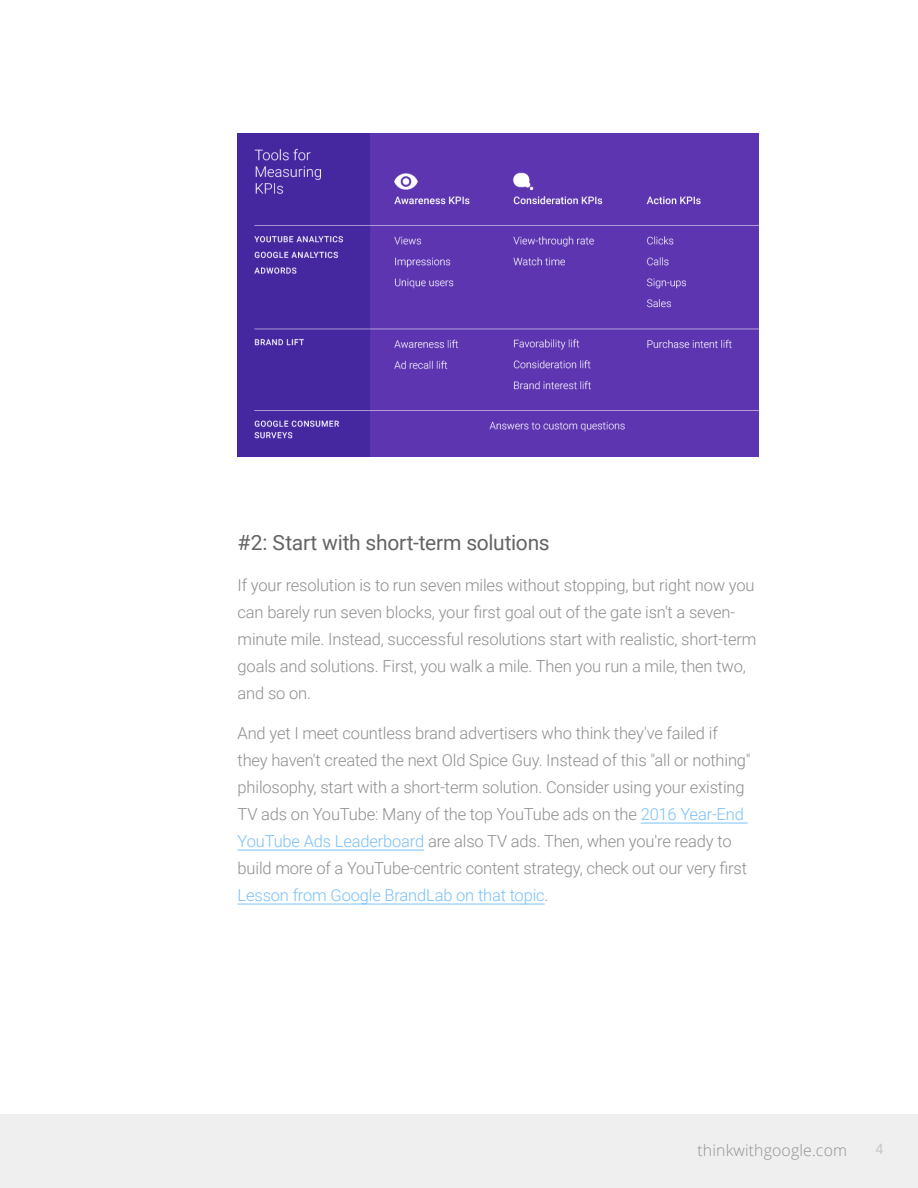
<style>
.page{position:relative;width:918px;height:1188px;background:#fff}
.page>*{position:absolute;margin:0;border:0;box-sizing:border-box;transform-origin:0 0}
.t1{font:21px "Roboto";letter-spacing:-.015em;color:#646464}
.t2{font:300 16.5px/27px "Roboto";letter-spacing:-.01em;color:#8e8e8e}
.t3{font:300 15.75px "Open Sans";letter-spacing:.01em;color:#666766}
.t4{font:14.25px "Roboto";color:#c9c9c9}
.s1{color:#7ac0f8}
</style>
<div class="page">
<div style="left:0;top:1114px;width:918px;height:74px;background:#f0eff0"></div>
<hr style="left:641px;top:823px;width:107px;height:1px;background:#7ac0f8">
<hr style="left:238px;top:850px;width:186px;height:1px;background:#7ac0f8">
<hr style="left:238px;top:904px;width:307px;height:1px;background:#7ac0f8">
<img style="left:238px;top:134px;width:521px;height:323px">
<p class="t1" style="left:238px;top:528px;width:314px">#2: Start with short-term solutions</p>
<p class="t2" style="left:238px;top:571px;width:520px">If your resolution is to run seven miles without stopping, but right now you can barely run seven blocks, your first goal out of the gate isn't a seven&shy;minute mile. Instead, successful resolutions start with realistic, short-term goals and solutions. First, you walk a mile. Then you run a mile, then two, and so on.</p>
<p class="t2" style="left:238px;top:719px;width:515px">And yet I meet countless brand advertisers who think they've failed if they haven't created the next Old Spice Guy. Instead of this "all or nothing" philosophy, start with a short-term solution. Consider using your existing TV ads on YouTube: Many of the top YouTube ads on the <span class="s1">2016 Year-End YouTube Ads Leaderboard</span> are also TV ads. Then, when you're ready to build more of a YouTube-centric content strategy, check out our very first <span class="s1">Lesson from Google BrandLab on that topic</span>.</p>
<p class="t3" style="left:698px;top:1140px;width:151px">thinkwithgoogle.com</p>
<p class="t4" style="left:876px;top:1139px;width:10px">4</p>
</div>
